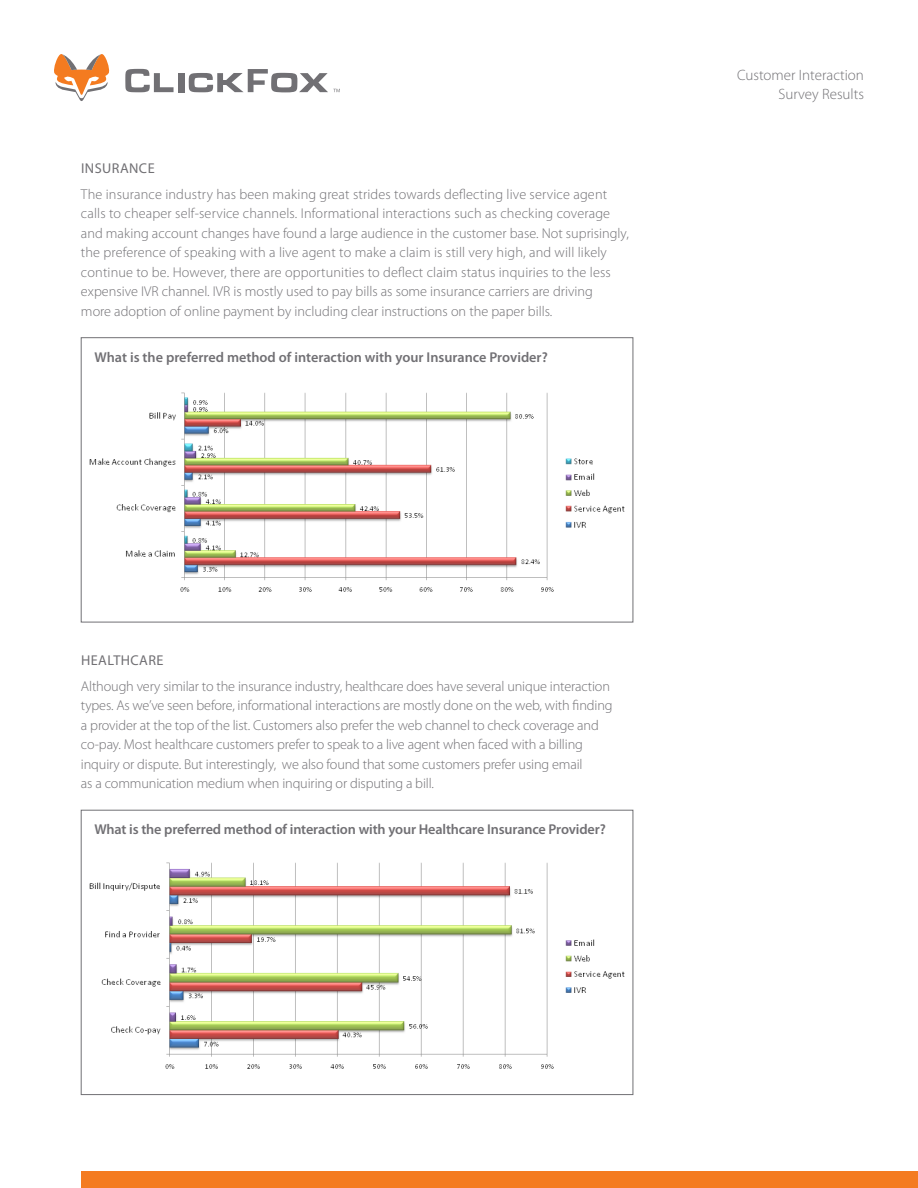
<style>
.page{position:relative;width:918px;height:1188px;background:#fff}
.page>*{position:absolute;margin:0;border:0;box-sizing:border-box;transform-origin:0 0}
.t1{font:300 15px/19.5px "Myriad Pro";color:#717074;text-align:right}
.t2{font:300 14.25px/19.5px "Myriad Pro";color:#717074}
.t3{font:600 14.25px "Myriad Pro";letter-spacing:-.01em;color:#717074}
.t4{font:14.25px "Myriad Pro";letter-spacing:.03em;color:#717074}
</style>
<div class="page">
<svg style="left:125px;top:69px;width:49px;height:23px"></svg>
<div style="left:178px;top:73px;width:7px;height:19px;background:#717074"></div>
<svg style="left:54px;top:54px;width:56px;height:47px"></svg>
<svg style="left:189px;top:69px;width:151px;height:23px"></svg>
<div style="left:81px;top:1172px;width:837px;height:16px;background:#f47b20"></div>
<img style="left:89px;top:392px;width:536px;height:200px">
<div style="left:81px;top:810px;width:552px;height:285px;background:#fff;border:1px solid #717074"></div>
<img style="left:89px;top:862px;width:536px;height:207px">
<p class="t4" style="left:81px;top:159px;width:67px">INSURANCE</p>
<p class="t2" style="left:81px;top:185px;width:549px">The insurance industry has been making great strides towards deflecting live service agent calls to cheaper self-service channels. Informational interactions such as checking coverage and making account changes have found a large audience in the customer base. Not suprisingly, the preference of speaking with a live agent to make a claim is still very high, and will likely continue to be. However, there are opportunities to deflect claim status inquiries to the less expensive IVR channel. IVR is mostly used to pay bills as some insurance carriers are driving<br>more adoption of online payment by including clear instructions on the paper bills.</p>
<p class="t3" style="left:94px;top:348px;width:455px">What is the preferred method of interaction with your Insurance Provider?</p>
<p class="t1" style="left:737px;top:65px;width:128px">Customer Interaction<br>Survey Results</p>
<p class="t4" style="left:81px;top:651px;width:76px">HEALTHCARE</p>
<p class="t2" style="left:81px;top:677px;width:533px">Although very similar to the insurance industry, healthcare does have several unique interaction types. As we’ve seen before, informational interactions are mostly done on the web, with finding a provider at the top of the list. Customers also prefer the web channel to check coverage and co-pay. Most healthcare customers prefer to speak to a live agent when faced with a billing inquiry or dispute. But interestingly, we also found that some customers prefer using email<br>as a communication medium when inquiring or disputing a bill.</p>
<p class="t3" style="left:94px;top:820px;width:513px">What is the preferred method of interaction with your Healthcare Insurance Provider?</p>
</div>
